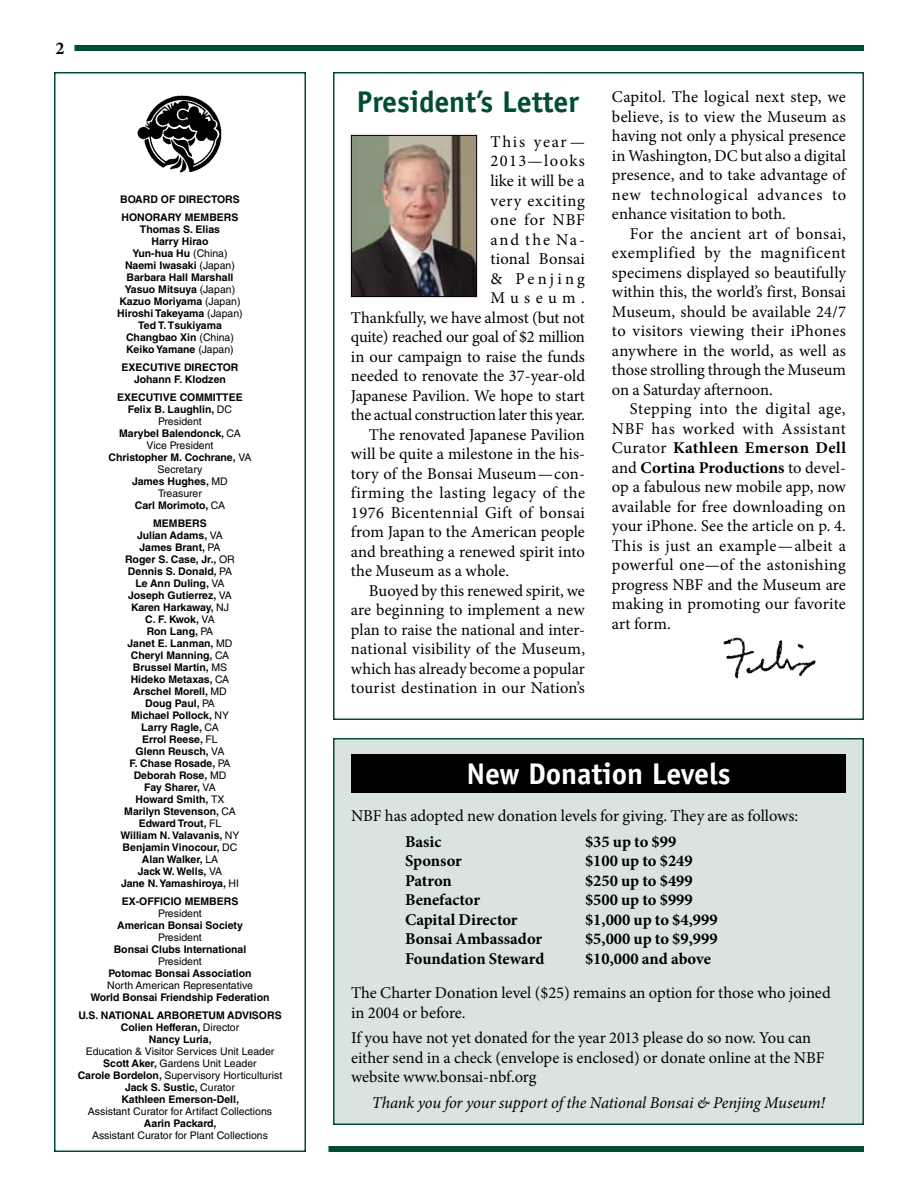
<style>
.page{position:relative;width:918px;height:1188px;background:#fff}
.page>*{position:absolute;margin:0;border:0;box-sizing:border-box;transform-origin:0 0}
.t1{font:700 30px "Officina Sans Std";letter-spacing:-.005em;color:#004c36}
.t2{font:700 30px "Officina Sans Std";letter-spacing:-.005em;color:#fff}
.t3{font:700 18px "Minion Pro";color:#000}
.t4{font:16.5px/19.5px "Minion Pro";color:#000;text-align:justify}
.t5{font:700 16.5px "Minion Pro";color:#000}
.t6{font:16.5px "Minion Pro";letter-spacing:.03em;color:#000}
.t7{font:italic 16.5px "Minion Pro";letter-spacing:-.01em;color:#000}
.t8{font:16.5px "Minion Pro";letter-spacing:.05em;color:#000}
.t9{font:16.5px "Minion Pro";letter-spacing:.085em;color:#000}
.t10{font:16.5px "Minion Pro";letter-spacing:.105em;color:#000}
.t11{font:16.5px "Minion Pro";letter-spacing:.055em;color:#000}
.t12{font:16.5px "Minion Pro";letter-spacing:.195em;color:#000}
.t13{font:700 10.5px/12px "Helvetica LT Std";color:#000;text-align:center}
.t14{font:10.5px/12px "Helvetica LT Std";color:#000;text-align:center}
.s1{font-weight:400}
.s2{font-weight:700}
</style>
<div class="page">
<div style="left:328px;top:1146px;width:536px;height:6px;background:#004c36"></div>
<div style="left:74px;top:45px;width:790px;height:6px;background:#004c36"></div>
<div style="left:54px;top:72px;width:252px;height:1080px;border:2px solid #004c36"></div>
<img style="left:137px;top:95px;width:85px;height:77px">
<div style="left:333px;top:72px;width:531px;height:648px;border:2px solid #004c36"></div>
<div style="left:333px;top:738px;width:531px;height:387px;background:#d9e4e1;border:2px solid #004c36"></div>
<img style="left:353px;top:137px;width:122px;height:158px">
<div style="left:351px;top:135px;width:126px;height:162px;border:1px solid #000"></div>
<img style="left:723px;top:637px;width:93px;height:42px">
<div style="left:351px;top:754px;width:495px;height:40px;background:#000"></div>
<p class="t3" style="left:56px;top:36px;width:10px">2</p>
<p class="t13" style="left:120px;top:190px;width:121px;line-height:18px;text-align:left">BOARD OF DIRECTORS<br>HONORARY MEMBERS</p>
<p class="t13" style="left:117px;top:223px;width:127px">Thomas S. Elias<br>Harry Hirao<br>Yun-hua Hu <span class="s1">(China)<br></span>Naemi Iwasaki <span class="s1">(Japan)<br></span>Barbara Hall Marshall<br>Yasuo Mitsuya <span class="s1">(Japan)<br></span>Kazuo Moriyama <span class="s1">(Japan)<br></span>Hiroshi Takeyama <span class="s1">(Japan)<br></span>Ted T. Tsukiyama<br>Changbao Xin <span class="s1">(China)<br></span>Keiko Yamane <span class="s1">(Japan)</span></p>
<p class="t13" style="left:122px;top:361px;width:118px">EXECUTIVE DIRECTOR<br>Johann F. Klodzen</p>
<p class="t13" style="left:108px;top:391px;width:145px">EXECUTIVE COMMITTEE<br>Felix B. Laughlin, <span class="s1">DC<br>President<br></span>Marybel Balendonck, <span class="s1">CA<br>Vice President<br></span>Christopher M. Cochrane, <span class="s1">VA<br>Secretary<br></span>James Hughes, <span class="s1">MD<br>Treasurer<br></span>Carl Morimoto, <span class="s1">CA</span></p>
<p class="t13" style="left:121px;top:517px;width:121px">MEMBERS<br>Julian Adams, <span class="s1">VA<br></span>James Brant, <span class="s1">PA<br></span>Roger S. Case, Jr., <span class="s1">OR<br></span>Dennis S. Donald, <span class="s1">PA<br></span>Le Ann Duling, <span class="s1">VA<br></span>Joseph Gutierrez, <span class="s1">VA<br></span>Karen Harkaway, <span class="s1">NJ<br></span>C. F. Kwok, <span class="s1">VA<br></span>Ron Lang, <span class="s1">PA<br></span>Janet E. Lanman, <span class="s1">MD<br></span>Cheryl Manning, <span class="s1">CA<br></span>Brussel Martin, <span class="s1">MS<br></span>Hideko Metaxas, <span class="s1">CA<br></span>Arschel Morell, <span class="s1">MD<br></span>Doug Paul, <span class="s1">PA<br></span>Michael Pollock, <span class="s1">NY<br></span>Larry Ragle, <span class="s1">CA<br></span>Errol Reese, <span class="s1">FL<br></span>Glenn Reusch, <span class="s1">VA<br></span>F. Chase Rosade, <span class="s1">PA<br></span>Deborah Rose, <span class="s1">MD<br></span>Fay Sharer, <span class="s1">VA<br></span>Howard Smith, <span class="s1">TX<br></span>Marilyn Stevenson, <span class="s1">CA<br></span>Edward Trout, <span class="s1">FL<br></span>William N. Valavanis, <span class="s1">NY<br></span>Benjamin Vinocour, <span class="s1">DC<br></span>Alan Walker, <span class="s1">LA<br></span>Jack W. Wells, <span class="s1">VA<br></span>Jane N. Yamashiroya, <span class="s1">HI</span></p>
<p class="t13" style="left:122px;top:895px;width:118px">EX-OFFICIO MEMBERS</p>
<p class="t14" style="left:158px;top:907px;width:45px">President</p>
<p class="t13" style="left:117px;top:919px;width:127px">American Bonsai Society</p>
<p class="t14" style="left:158px;top:931px;width:45px">President</p>
<p class="t13" style="left:114px;top:943px;width:134px">Bonsai Clubs International</p>
<p class="t14" style="left:158px;top:955px;width:45px">President</p>
<p class="t13" style="left:108px;top:967px;width:145px">Potomac Bonsai Association</p>
<p class="t14" style="left:107px;top:979px;width:147px">North American Representative</p>
<p class="t13" style="left:78px;top:988px;width:205px;line-height:18px">World Bonsai Friendship Federation<br>U.S. NATIONAL ARBORETUM ADVISORS</p>
<p class="t13" style="left:121px;top:1021px;width:120px">Colien Hefferan, <span class="s1">Director<br></span>Nancy Luria,</p>
<p class="t14" style="left:78px;top:1045px;width:206px">Education &amp; Visitor Services Unit Leader <span class="s2">Scott Aker,</span> Gardens Unit Leader<br><span class="s2">Carole Bordelon,</span> Supervisory Horticulturist <span class="s2">Jack S. Sustic,</span> Curator<br><span class="s2">Kathleen Emerson-Dell,</span></p>
<p class="t14" style="left:88px;top:1105px;width:186px">Assistant Curator for Artifact Collections</p>
<p class="t13" style="left:144px;top:1117px;width:74px">Aarin Packard,</p>
<p class="t14" style="left:92px;top:1129px;width:177px">Assistant Curator for Plant Collections</p>
<h1 class="t1" style="left:357px;top:83px;width:224px">President’s Letter</h1>
<p class="t10" style="left:490px;top:131px;width:96px">This year—</p>
<p class="t9" style="left:490px;top:150px;width:96px">2013—looks</p>
<p class="t4" style="left:490px;top:171px;width:96px">like it will be a</p>
<p class="t8" style="left:490px;top:189px;width:96px">very exciting</p>
<p class="t11" style="left:490px;top:209px;width:96px">one for NBF</p>
<p class="t4" style="left:490px;top:230px;width:94px">and the Na-</p>
<p class="t4" style="left:490px;top:249px;width:96px">tional Bonsai</p>
<p class="t12" style="left:490px;top:267px;width:96px">&amp; Penjing</p>
<p class="t4" style="left:490px;top:288px;width:96px">Museum.</p>
<p class="t4" style="left:351px;top:308px;width:236px">Thankfully, we have almost (but not</p>
<p class="t4" style="left:351px;top:327px;width:236px">quite) reached our goal of $2 million</p>
<p class="t4" style="left:351px;top:347px;width:236px">in our campaign to raise the funds</p>
<p class="t4" style="left:351px;top:366px;width:236px">needed to renovate the 37-year-old</p>
<p class="t4" style="left:351px;top:386px;width:236px">Japanese Pavilion. We hope to start</p>
<p class="t4" style="left:351px;top:405px;width:236px">the actual construction later this year.</p>
<p class="t4" style="left:369px;top:425px;width:217px">The renovated Japanese Pavilion</p>
<p class="t4" style="left:351px;top:444px;width:236px">will be quite a milestone in the his-</p>
<p class="t4" style="left:351px;top:464px;width:236px">tory of the Bonsai Museum—con-</p>
<p class="t6" style="left:351px;top:482px;width:236px">firming the lasting legacy of the</p>
<p class="t6" style="left:351px;top:501px;width:236px">1976 Bicentennial Gift of bonsai</p>
<p class="t4" style="left:351px;top:522px;width:235px">from Japan to the American people</p>
<p class="t4" style="left:351px;top:542px;width:236px">and breathing a renewed spirit into</p>
<p class="t4" style="left:351px;top:561px;width:160px">the Museum as a whole.</p>
<p class="t4" style="left:369px;top:581px;width:218px">Buoyed by this renewed spirit, we</p>
<p class="t4" style="left:351px;top:600px;width:235px">are beginning to implement a new</p>
<p class="t4" style="left:351px;top:620px;width:236px">plan to raise the national and inter-</p>
<p class="t4" style="left:351px;top:639px;width:236px">national visibility of the Museum,</p>
<p class="t4" style="left:351px;top:659px;width:236px">which has already become a popular</p>
<p class="t4" style="left:351px;top:678px;width:235px">tourist destination in our Nation’s</p>
<p class="t4" style="left:612px;top:87px;width:236px">Capitol. The logical next step, we believe, is to view the Museum as having not only a physical presence in Washington, DC but also a digital presence, and to take advantage of new technological advances to enhance visitation to both.</p>
<p class="t4" style="left:612px;top:224px;width:236px;text-indent:18px">For the ancient art of bonsai, exemplified by the magnificent specimens displayed so beautifully within this, the world’s first, Bonsai Museum, should be available 24/7 to visitors viewing their iPhones anywhere in the world, as well as those strolling through the Museum on a Saturday afternoon.</p>
<p class="t4" style="left:612px;top:399px;width:236px;text-indent:18px">Stepping into the digital age, NBF has worked with Assistant Curator <span class="s2">Kathleen Emerson Dell </span>and <span class="s2">Cortina Productions</span> to devel&shy;op a fabulous new mobile app, now available for free downloading on your iPhone. See the article on p. 4.<br>This is just an example—albeit a powerful one—of the astonishing progress NBF and the Museum are making in promoting our favorite art form.</p>
<h1 class="t2" style="left:466px;top:755px;width:266px">New Donation Levels</h1>
<p class="t4" style="left:351px;top:806px;width:449px">NBF has adopted new donation levels for giving. They are as follows:</p>
<p class="t5" style="left:405px;top:830px;width:38px">Basic</p>
<p class="t5" style="left:585px;top:830px;width:93px">$35 up to $99</p>
<p class="t5" style="left:405px;top:849px;width:58px">Sponsor</p>
<p class="t5" style="left:585px;top:849px;width:109px">$100 up to $249</p>
<p class="t5" style="left:405px;top:869px;width:48px">Patron</p>
<p class="t5" style="left:585px;top:869px;width:109px">$250 up to $499</p>
<p class="t5" style="left:405px;top:889px;width:77px">Benefactor</p>
<p class="t5" style="left:585px;top:889px;width:109px">$500 up to $999</p>
<p class="t5" style="left:405px;top:908px;width:114px">Capital Director</p>
<p class="t5" style="left:585px;top:908px;width:134px">$1,000 up to $4,999</p>
<p class="t5" style="left:405px;top:928px;width:139px">Bonsai Ambassador</p>
<p class="t5" style="left:585px;top:928px;width:134px">$5,000 up to $9,999</p>
<p class="t5" style="left:405px;top:947px;width:141px">Foundation Steward</p>
<p class="t5" style="left:585px;top:947px;width:128px">$10,000 and above</p>
<p class="t4" style="left:351px;top:983px;width:481px">The Charter Donation level ($25) remains an option for those who joined in 2004 or before.</p>
<p class="t4" style="left:351px;top:1028px;width:475px;text-align:left">If you have not yet donated for the year 2013 please do so now. You can either send in a check (envelope is enclosed) or donate online at the NBF website www.bonsai-nbf.org</p>
<p class="t7" style="left:372px;top:1091px;width:455px">Thank you for your support of the National Bonsai &amp; Penjing Museum!</p>
</div>
